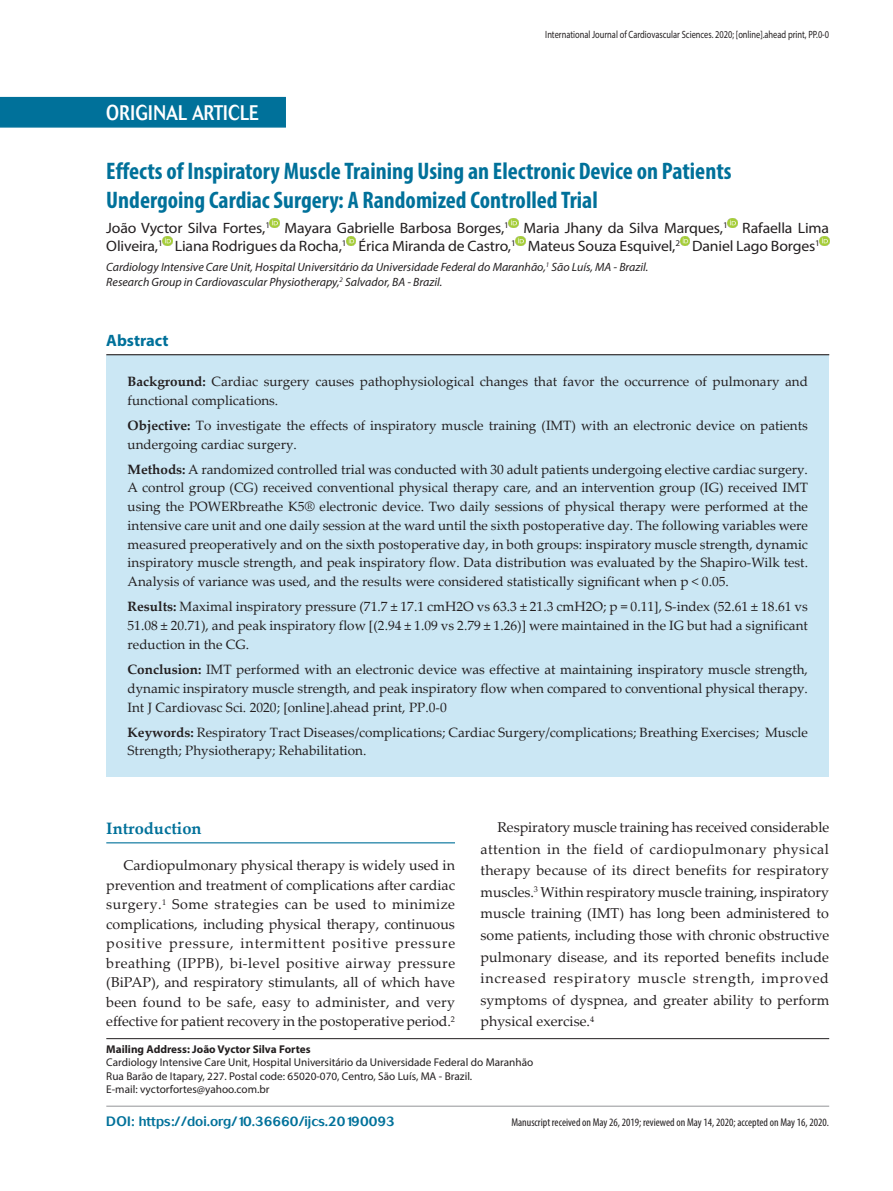
<style>
.page{position:relative;width:893px;height:1191px;background:#fff}
.page>*{position:absolute;margin:0;border:0;box-sizing:border-box;transform-origin:0 0}
.t1{font:700 condensed 24px/28.8px "Myriad Pro";color:#00719a}
.t2{font:500 21px "Cosmos";letter-spacing:.02em;color:#fff;scale:.8 1}
.t3{font:700 16.5px "Palatino Linotype";color:#00719a}
.t4{font:700 16.5px "Myriad Pro";color:#00719a}
.t5{font:15px/18px "Myriad Pro";letter-spacing:-.01em;color:#231f20;scale:1.05 1}
.t6{font:14.25px/21.6px "Palatino Linotype";letter-spacing:-.005em;color:#231f20;text-align:justify}
.t7{font:13.5px/18.8px "Palatino Linotype";color:#231f20}
.t8{font:500 13.5px "Cosmos";color:#00719a}
.t9{font:italic 12px/14.4px "Myriad Pro";color:#231f20}
.t10{font:11.25px/13.5px "Myriad Pro";color:#231f20}
.t11{font:condensed 11.25px "Myriad Pro";color:#231f20}
.t12{font:700 11.25px "Myriad Pro";color:#231f20}
.t13{font:10.5px "Myriad Pro";color:#231f20;scale:.8 1}
.s1{font-weight:700}
</style>
<div class="page">
<hr style="left:106px;top:842px;width:349px;height:1px;background:#00719a">
<div style="left:0;top:97px;width:286px;height:31px;background:#00719a"></div>
<svg style="left:270px;top:218px;width:9px;height:10px"></svg>
<svg style="left:509px;top:218px;width:9px;height:10px"></svg>
<svg style="left:728px;top:218px;width:9px;height:10px"></svg>
<svg style="left:163px;top:236px;width:9px;height:10px"></svg>
<svg style="left:346px;top:236px;width:10px;height:10px"></svg>
<svg style="left:516px;top:236px;width:9px;height:10px"></svg>
<svg style="left:680px;top:236px;width:9px;height:10px"></svg>
<svg style="left:820px;top:236px;width:9px;height:10px"></svg>
<div style="left:106px;top:355px;width:723px;height:421px;background:#cbe7f4"></div>
<hr style="left:106px;top:354px;width:723px;height:1px;background:#231f20">
<hr style="left:106px;top:1038px;width:723px;height:1px;background:#231f20">
<hr style="left:106px;top:1105px;width:723px;height:1px;background:#939598">
<h2 class="t2" style="left:106px;top:100px;width:192px">ORIGINAL ARTICLE</h2>
<p class="t13" style="left:545px;top:28px;width:356px">International Journal of Cardiovascular Sciences. 2020; [online].ahead print, PP.0-0</p>
<h1 class="t1" style="left:106px;top:156px;width:627px">Effects of Inspiratory Muscle Training Using an Electronic Device on Patients<br>Undergoing Cardiac Surgery: A Randomized Controlled Trial</h1>
<p class="t5" style="left:106px;top:218px;width:690px">João Vyctor Silva Fortes,<sup>1</sup> Mayara Gabrielle Barbosa Borges,<sup>1</sup> Maria Jhany da Silva Marques,<sup>1</sup> Rafaella Lima<br>Oliveira,<sup>1</sup> Liana Rodrigues da Rocha,<sup>1</sup> Érica Miranda de Castro,<sup>1</sup> Mateus Souza Esquivel,<sup>2</sup> Daniel Lago Borges<sup>1</sup></p>
<p class="t9" style="left:106px;top:260px;width:544px">Cardiology Intensive Care Unit, Hospital Universitário da Universidade Federal do Maranhão,<sup>1</sup> São Luís, MA - Brazil.<br>Research Group in Cardiovascular Physiotherapy,<sup>2</sup> Salvador, BA - Brazil.</p>
<p class="t4" style="left:106px;top:330px;width:64px">Abstract</p>
<p class="t7" style="left:128px;top:371px;width:682px"><span class="s1">Background:</span> Cardiac surgery causes pathophysiological changes that favor the occurrence of pulmonary and functional complications.</p>
<p class="t7" style="left:128px;top:415px;width:682px"><span class="s1">Objective:</span> To investigate the effects of inspiratory muscle training (IMT) with an electronic device on patients undergoing cardiac surgery.</p>
<p class="t7" style="left:128px;top:459px;width:682px;text-align:justify"><span class="s1">Methods:</span> A randomized controlled trial was conducted with 30 adult patients undergoing elective cardiac surgery.<br>A control group (CG) received conventional physical therapy care, and an intervention group (IG) received IMT using the POWERbreathe K5® electronic device. Two daily sessions of physical therapy were performed at the intensive care unit and one daily session at the ward until the sixth postoperative day. The following variables were measured preoperatively and on the sixth postoperative day, in both groups: inspiratory muscle strength, dynamic inspiratory muscle strength, and peak inspiratory flow. Data distribution was evaluated by the Shapiro-Wilk test.<br>Analysis of variance was used, and the results were considered statistically significant when p &lt; 0.05.</p>
<p class="t7" style="left:128px;top:597px;width:682px;text-align:justify"><span class="s1">Results:</span> Maximal inspiratory pressure (71.7 ± 17.1 cmH2O vs 63.3 ± 21.3 cmH2O; p = 0.11], S-index (52.61 ± 18.61 vs 51.08 ± 20.71), and peak inspiratory flow [(2.94 ± 1.09 vs 2.79 ± 1.26)] were maintained in the IG but had a significant reduction in the CG.</p>
<p class="t7" style="left:128px;top:659px;width:682px;text-align:justify"><span class="s1">Conclusion:</span> IMT performed with an electronic device was effective at maintaining inspiratory muscle strength, dynamic inspiratory muscle strength, and peak inspiratory flow when compared to conventional physical therapy.<br>Int J Cardiovasc Sci. 2020; [online].ahead print, PP.0-0</p>
<p class="t7" style="left:128px;top:722px;width:682px"><span class="s1">Keywords:</span> Respiratory Tract Diseases/complications; Cardiac Surgery/complications; Breathing Exercises; Muscle<br>Strength; Physiotherapy; Rehabilitation.</p>
<p class="t3" style="left:106px;top:816px;width:97px">Introduction</p>
<p class="t6" style="left:106px;top:855px;width:350px;line-height:19.5px;text-indent:17px">Cardiopulmonary physical therapy is widely used in prevention and treatment of complications after cardiac surgery.<sup>1</sup> Some strategies can be used to minimize complications, including physical therapy, continuous positive pressure, intermittent positive pressure breathing (IPPB), bi-level positive airway pressure (BiPAP), and respiratory stimulants, all of which have been found to be safe, easy to administer, and very effective for patient recovery in the postoperative period.<sup>2</sup></p>
<p class="t6" style="left:480px;top:816px;width:350px;text-indent:17px">Respiratory muscle training has received considerable attention in the field of cardiopulmonary physical therapy because of its direct benefits for respiratory muscles.<sup>3</sup> Within respiratory muscle training, inspiratory muscle training (IMT) has long been administered to some patients, including those with chronic obstructive pulmonary disease, and its reported benefits include increased respiratory muscle strength, improved symptoms of dyspnea, and greater ability to perform physical exercise.<sup>4</sup></p>
<p class="t12" style="left:106px;top:1041px;width:206px">Mailing Address: João Vyctor Silva Fortes</p>
<p class="t10" style="left:106px;top:1055px;width:429px">Cardiology Intensive Care Unit, Hospital Universitário da Universidade Federal do Maranhão<br>Rua Barão de Itapary, 227. Postal code: 65020-070, Centro, São Luís, MA - Brazil.<br>E-mail: vyctorfortes@yahoo.com.br</p>
<p class="t8" style="left:106px;top:1113px;width:290px">DOI: https://doi.org/10.36660/ijcs.20190093</p>
<p class="t11" style="left:511px;top:1115px;width:319px">Manuscript received on May 26, 2019; reviewed on May 14, 2020; accepted on May 16, 2020.</p>
</div>
